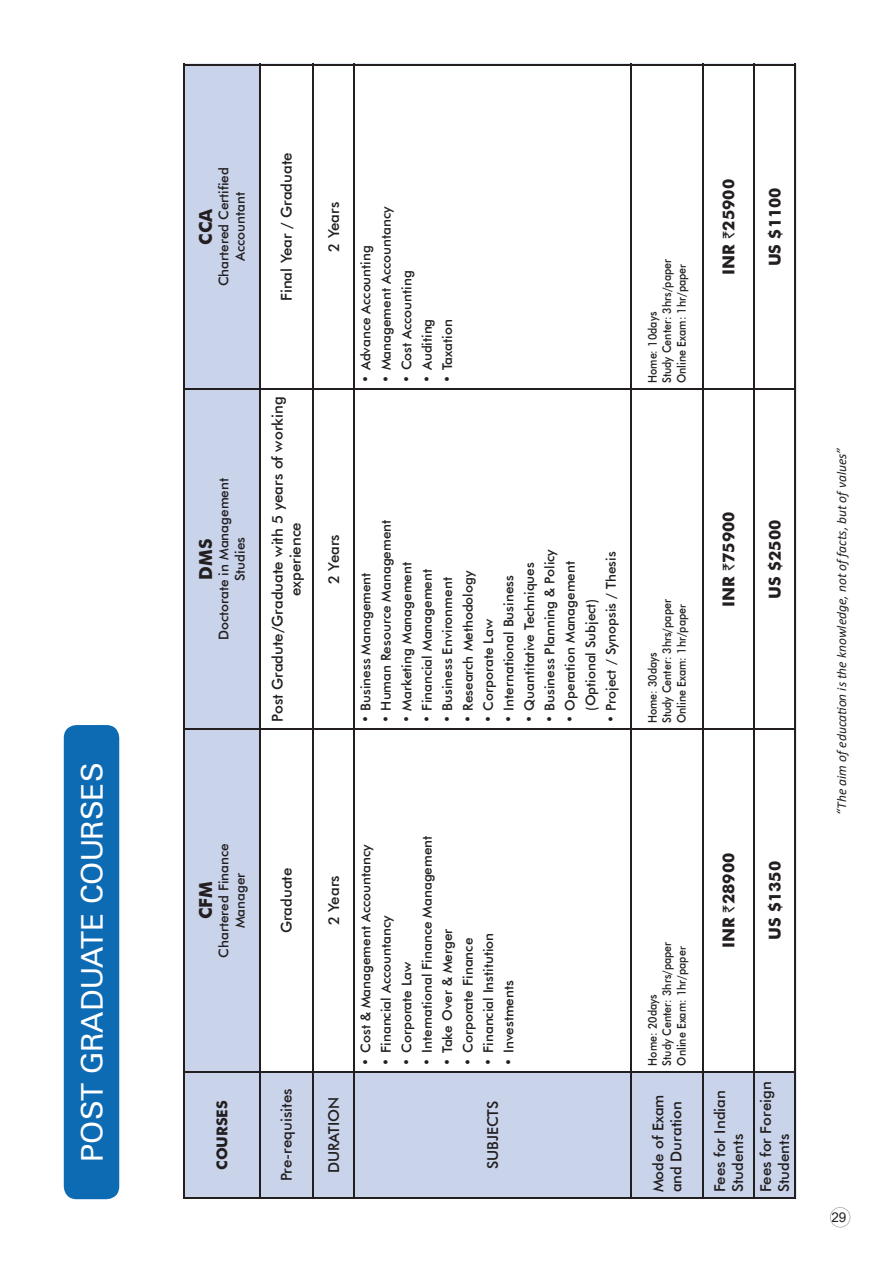
<style>
.page{position:relative;width:893px;height:1263px;background:#fff}
.page>*{position:absolute;margin:0;border:0;box-sizing:border-box;transform-origin:0 0}
.t1{font:30px "Zurich BT";color:#fff}
.t2{font:700 18px "Futura BT";color:#231f20}
.t3{font:700 16.5px "Futura BT";color:#231f20}
.t4{font:500 15px/18px "Futura BT";color:#231f20}
.t5{font:700 15px "Futura BT";color:#231f20}
.t6{font:500 13.5px/16.2px "Futura BT";color:#231f20;text-align:center}
.t7{font:italic 13.5px "Calibri";color:#231f20}
.t8{font:13.5px "Arial";color:#231f20}
.t9{font:500 12px/14.4px "Futura BT";color:#231f20;scale:.89 1}
.s1{font-size:10.5px}
.s2{font-family:"Rupee";font-weight:400}
</style>
<div class="page">
<svg style="left:830px;top:1207px;width:20px;height:20px"></svg>
<div style="left:185px;top:65px;width:609px;height:1133px;background:#c9d4eb"></div>
<svg style="left:260px;top:65px;width:534px;height:1006px"></svg>
<hr style="left:183px;top:1071px;width:2px;height:128px;background:#231f20">
<hr style="left:185px;top:1198px;width:74px;height:1px;background:#231f20">
<hr style="left:183px;top:729px;width:2px;height:342px;background:#231f20">
<hr style="left:185px;top:1071px;width:74px;height:1px;background:#231f20">
<hr style="left:183px;top:389px;width:2px;height:340px;background:#231f20">
<hr style="left:185px;top:728px;width:74px;height:2px;background:#231f20">
<hr style="left:183px;top:64px;width:2px;height:325px;background:#231f20">
<hr style="left:185px;top:388px;width:74px;height:2px;background:#231f20">
<hr style="left:185px;top:64px;width:74px;height:1px;background:#231f20">
<hr style="left:259px;top:1071px;width:1px;height:128px;background:#231f20">
<hr style="left:260px;top:1198px;width:52px;height:1px;background:#231f20">
<hr style="left:259px;top:729px;width:1px;height:342px;background:#231f20">
<hr style="left:260px;top:1071px;width:52px;height:1px;background:#231f20">
<hr style="left:259px;top:389px;width:1px;height:340px;background:#231f20">
<hr style="left:260px;top:728px;width:52px;height:2px;background:#231f20">
<hr style="left:259px;top:64px;width:1px;height:325px;background:#231f20">
<hr style="left:260px;top:388px;width:52px;height:2px;background:#231f20">
<hr style="left:260px;top:64px;width:52px;height:1px;background:#231f20">
<hr style="left:312px;top:1071px;width:1px;height:128px;background:#231f20">
<hr style="left:313px;top:1198px;width:40px;height:1px;background:#231f20">
<hr style="left:312px;top:729px;width:1px;height:342px;background:#231f20">
<hr style="left:313px;top:1071px;width:40px;height:1px;background:#231f20">
<hr style="left:312px;top:389px;width:1px;height:340px;background:#231f20">
<hr style="left:313px;top:728px;width:40px;height:2px;background:#231f20">
<hr style="left:312px;top:64px;width:1px;height:325px;background:#231f20">
<hr style="left:313px;top:388px;width:40px;height:2px;background:#231f20">
<hr style="left:313px;top:64px;width:40px;height:1px;background:#231f20">
<hr style="left:353px;top:1071px;width:2px;height:128px;background:#231f20">
<hr style="left:355px;top:1198px;width:275px;height:1px;background:#231f20">
<hr style="left:353px;top:729px;width:2px;height:342px;background:#231f20">
<hr style="left:355px;top:1071px;width:275px;height:1px;background:#231f20">
<hr style="left:353px;top:389px;width:2px;height:340px;background:#231f20">
<hr style="left:355px;top:728px;width:275px;height:2px;background:#231f20">
<hr style="left:353px;top:64px;width:2px;height:325px;background:#231f20">
<hr style="left:355px;top:388px;width:275px;height:2px;background:#231f20">
<hr style="left:355px;top:64px;width:275px;height:1px;background:#231f20">
<hr style="left:630px;top:1071px;width:1px;height:128px;background:#231f20">
<hr style="left:631px;top:1198px;width:71px;height:1px;background:#231f20">
<hr style="left:630px;top:729px;width:1px;height:342px;background:#231f20">
<hr style="left:631px;top:1071px;width:71px;height:1px;background:#231f20">
<hr style="left:630px;top:389px;width:1px;height:340px;background:#231f20">
<hr style="left:631px;top:728px;width:71px;height:2px;background:#231f20">
<hr style="left:630px;top:64px;width:1px;height:325px;background:#231f20">
<hr style="left:631px;top:388px;width:71px;height:2px;background:#231f20">
<hr style="left:631px;top:64px;width:71px;height:1px;background:#231f20">
<hr style="left:702px;top:1071px;width:2px;height:128px;background:#231f20">
<hr style="left:704px;top:1198px;width:49px;height:1px;background:#231f20">
<hr style="left:702px;top:729px;width:2px;height:342px;background:#231f20">
<hr style="left:704px;top:1071px;width:49px;height:1px;background:#231f20">
<hr style="left:702px;top:389px;width:2px;height:340px;background:#231f20">
<hr style="left:704px;top:728px;width:49px;height:2px;background:#231f20">
<hr style="left:702px;top:64px;width:2px;height:325px;background:#231f20">
<hr style="left:704px;top:388px;width:49px;height:2px;background:#231f20">
<hr style="left:704px;top:64px;width:49px;height:1px;background:#231f20">
<hr style="left:753px;top:1071px;width:2px;height:128px;background:#231f20">
<hr style="left:755px;top:1198px;width:39px;height:1px;background:#231f20">
<hr style="left:753px;top:729px;width:2px;height:342px;background:#231f20">
<hr style="left:755px;top:1071px;width:39px;height:1px;background:#231f20">
<hr style="left:753px;top:389px;width:2px;height:340px;background:#231f20">
<hr style="left:755px;top:728px;width:39px;height:2px;background:#231f20">
<hr style="left:753px;top:64px;width:2px;height:325px;background:#231f20">
<hr style="left:755px;top:388px;width:39px;height:2px;background:#231f20">
<hr style="left:755px;top:64px;width:39px;height:1px;background:#231f20">
<hr style="left:794px;top:1071px;width:2px;height:128px;background:#231f20">
<hr style="left:794px;top:729px;width:2px;height:342px;background:#231f20">
<hr style="left:794px;top:389px;width:2px;height:340px;background:#231f20">
<hr style="left:794px;top:64px;width:2px;height:325px;background:#231f20">
<div style="left:64px;top:725px;width:55px;height:474px;background:#0d6bb4;border-radius:13px"></div>
<h1 class="t1" style="left:74px;top:1162px;width:400px;rotate:-90deg">POST GRADUATE COURSES</h1>
<p class="t6" style="left:215px;top:286px;width:121px;rotate:-90deg">Chartered Certified<br>Accountant</p>
<h2 class="t2" style="left:195px;top:245px;width:37px;rotate:-90deg">CCA</h2>
<p class="t6" style="left:215px;top:640px;width:164px;rotate:-90deg">Doctorate in Management<br>Studies</p>
<h2 class="t2" style="left:195px;top:580px;width:42px;rotate:-90deg">DMS</h2>
<p class="t4" style="left:277px;top:301px;width:150px;rotate:-90deg">Final Year / Graduate</p>
<p class="t4" style="left:268px;top:722px;width:326px;text-align:center;rotate:-90deg">Post Gradute/Graduate with 5 years of working experience</p>
<p class="t4" style="left:325px;top:252px;width:51px;rotate:-90deg">2 Years</p>
<p class="t6" style="left:378px;top:383px;width:178px;rotate:-90deg">• Management Accountancy</p>
<p class="t6" style="left:357px;top:383px;width:139px;rotate:-90deg">• Advance Accounting</p>
<p class="t6" style="left:398px;top:383px;width:114px;rotate:-90deg">• Cost Accounting</p>
<p class="t6" style="left:419px;top:383px;width:66px;rotate:-90deg">• Auditing</p>
<p class="t6" style="left:439px;top:383px;width:65px;rotate:-90deg">• Taxation</p>
<p class="t4" style="left:325px;top:584px;width:51px;rotate:-90deg">2 Years</p>
<p class="t6" style="left:378px;top:723px;width:205px;rotate:-90deg">• Human Resource Management</p>
<p class="t6" style="left:398px;top:723px;width:163px;rotate:-90deg">• Marketing Management</p>
<p class="t6" style="left:419px;top:723px;width:156px;rotate:-90deg">• Financial Management</p>
<p class="t6" style="left:439px;top:723px;width:148px;rotate:-90deg">• Business Environment</p>
<p class="t6" style="left:460px;top:723px;width:154px;rotate:-90deg">• Research Methodology</p>
<p class="t6" style="left:357px;top:723px;width:152px;rotate:-90deg">• Business Management</p>
<p class="t6" style="left:501px;top:723px;width:149px;rotate:-90deg">• International Business</p>
<p class="t6" style="left:480px;top:723px;width:106px;rotate:-90deg">• Corporate Law</p>
<p class="t6" style="left:541px;top:723px;width:176px;rotate:-90deg">• Business Planning &amp; Policy</p>
<p class="t6" style="left:560px;top:710px;width:151px;line-height:20.4px;text-align:left;text-indent:-13px;rotate:-90deg">• Operation Management (Optional Subject)</p>
<p class="t6" style="left:603px;top:723px;width:173px;rotate:-90deg">• Project / Synopsis / Thesis</p>
<p class="t6" style="left:521px;top:723px;width:162px;rotate:-90deg">• Quantitative Techniques</p>
<p class="t9" style="left:645px;top:383px;width:141px;rotate:-90deg">Home: 10days<br>Study Center: 3hrs/paper<br>Online Exam: 1hr/pape<span class="s1">r</span></p>
<p class="t9" style="left:645px;top:723px;width:141px;rotate:-90deg">Home: 30days<br>Study Center: 3hrs/paper<br>Online Exam: 1hr/pape<span class="s1">r</span></p>
<p class="t3" style="left:719px;top:275px;width:97px;rotate:-90deg">INR <span class="s2">`</span>25900</p>
<p class="t3" style="left:765px;top:266px;width:81px;rotate:-90deg">US $1100</p>
<p class="t3" style="left:719px;top:607px;width:97px;rotate:-90deg">INR <span class="s2">`</span>75900</p>
<p class="t3" style="left:765px;top:599px;width:81px;rotate:-90deg">US $2500</p>
<p class="t6" style="left:215px;top:958px;width:116px;rotate:-90deg">Chartered Finance<br>Manager</p>
<h2 class="t2" style="left:195px;top:919px;width:39px;rotate:-90deg">CFM</h2>
<p class="t4" style="left:277px;top:933px;width:67px;rotate:-90deg">Graduate</p>
<p class="t5" style="left:213px;top:1170px;width:71px;rotate:-90deg">COURSES</p>
<p class="t4" style="left:277px;top:1181px;width:94px;rotate:-90deg">Pre-requisites</p>
<p class="t4" style="left:325px;top:925px;width:51px;rotate:-90deg">2 Years</p>
<p class="t4" style="left:325px;top:1173px;width:78px;rotate:-90deg">DURATION</p>
<p class="t6" style="left:419px;top:1065px;width:231px;rotate:-90deg">• International Finance Management</p>
<p class="t6" style="left:357px;top:1065px;width:223px;rotate:-90deg">• Cost &amp; Management Accountancy</p>
<p class="t6" style="left:378px;top:1065px;width:151px;rotate:-90deg">• Financial Accountancy</p>
<p class="t6" style="left:439px;top:1065px;width:139px;rotate:-90deg">• Take Over &amp; Merger</p>
<p class="t6" style="left:460px;top:1065px;width:129px;rotate:-90deg">• Corporate Finance</p>
<p class="t6" style="left:480px;top:1065px;width:134px;rotate:-90deg">• Financial Institution</p>
<p class="t6" style="left:398px;top:1065px;width:106px;rotate:-90deg">• Corporate Law</p>
<p class="t6" style="left:501px;top:1065px;width:87px;rotate:-90deg">• Investments</p>
<p class="t4" style="left:484px;top:1169px;width:70px;rotate:-90deg">SUBJECTS</p>
<p class="t9" style="left:645px;top:1065px;width:141px;rotate:-90deg">Home: 20days<br>Study Center: 3hrs/paper<br>Online Exam: 1hr/pape<span class="s1">r</span></p>
<p class="t4" style="left:649px;top:1192px;width:99px;rotate:-90deg">Mode of Exam and Duration</p>
<p class="t3" style="left:719px;top:948px;width:97px;rotate:-90deg">INR <span class="s2">`</span>28900</p>
<p class="t3" style="left:765px;top:940px;width:81px;rotate:-90deg">US $1350</p>
<p class="t4" style="left:711px;top:1192px;width:104px;rotate:-90deg">Fees for Indian<br>Students</p>
<p class="t4" style="left:757px;top:1192px;width:112px;rotate:-90deg">Fees for Foreign<br>Students</p>
<p class="t7" style="left:832px;top:815px;width:369px;rotate:-90deg">“The aim ofeducation is the knowledge, not offacts, but ofvalues”</p>
<p class="t8" style="left:831px;top:1208px;width:17px">29</p>
</div>
